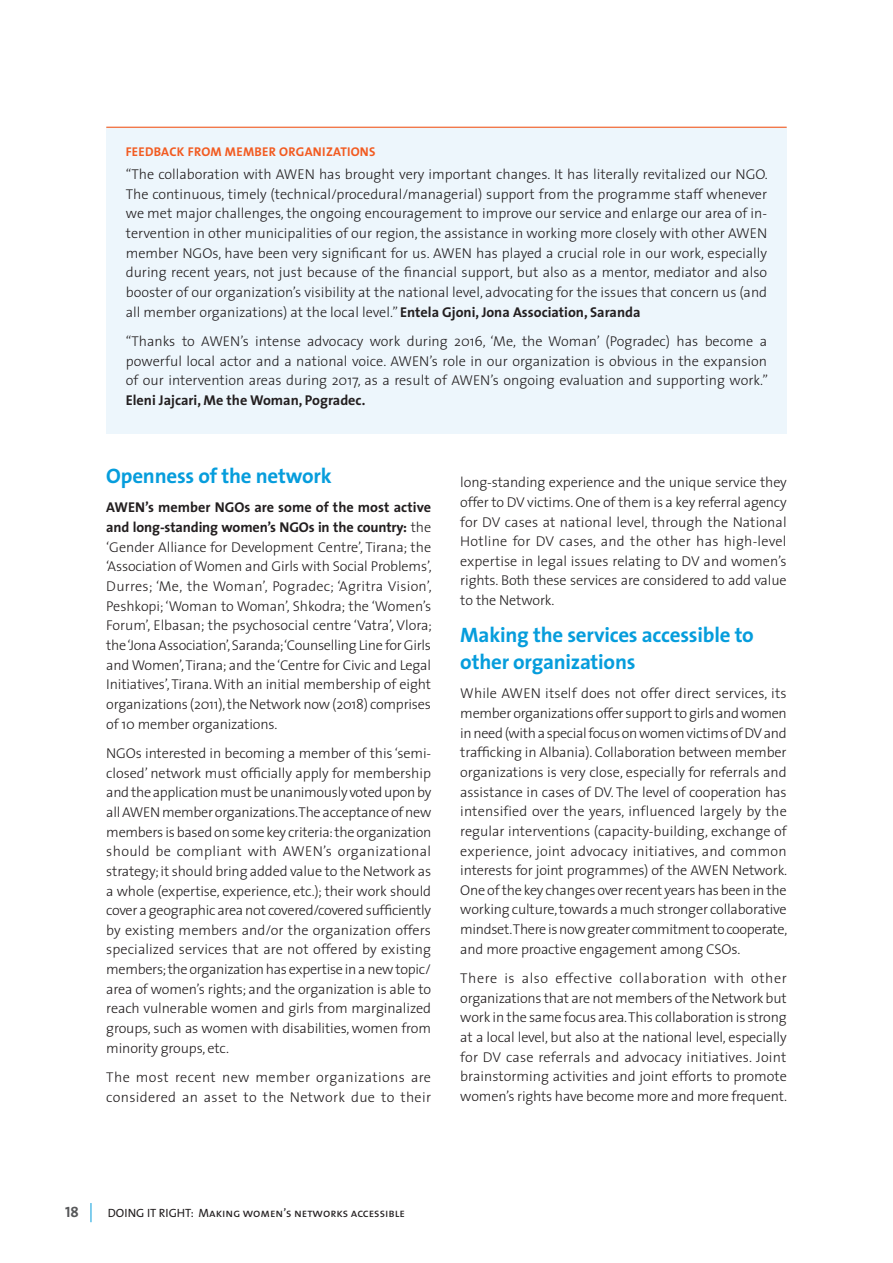
<style>
.page{position:relative;width:893px;height:1263px;background:#fff}
.page>*{position:absolute;margin:0;border:0;box-sizing:border-box;transform-origin:0 0}
.BODY_TEXT__ITALIC_OR{font:700 21px/27px "The Sans";letter-spacing:-.01em;color:#069ddc}
.t1{font:15px "The Sans Bold Caps";color:#57585a}
.BODY_TEXT__ITALIC_OR-2{font:300 14.25px/19.6px "The Sans";letter-spacing:-.01em;color:#231f20;text-align:justify}
.Box_Text{font:300 14.25px/19.6px "The Sans";color:#231f20;text-align:justify}
.BODY_TEXT__ITALIC_OR-3{font:300 14.25px/19.6px "The Sans";letter-spacing:.025em;color:#231f20}
.Box_____Red__CHILD{font:12.75px "The Sans Bold Caps";letter-spacing:.02em;color:#f25b21}
.t2{font:12px "The Sans Caps";color:#231f20}
.s1{font-weight:700}
</style>
<div class="page">
<svg style="left:91px;top:1203px;width:1px;height:19px"></svg>
<div style="left:106px;top:128px;width:681px;height:306px;background:#edf6fc"></div>
<hr style="left:106px;top:127px;width:681px;height:1px;background:#f25b21">
<p class="Box_____Red__CHILD" style="left:126px;top:141px;width:251px">FEEDBACK FROM MEMBER ORGANIZATIONS</p>
<p class="Box_Text" style="left:126px;top:164px;width:643px">“The collaboration with AWEN has brought very important changes. It has literally revitalized our NGO.<br>The continuous, timely (technical/procedural/managerial) support from the programme staff whenever we met major challenges, the ongoing encouragement to improve our service and enlarge our area of in&shy;tervention in other municipalities of our region, the assistance in working more closely with other AWEN member NGOs, have been very significant for us. AWEN has played a crucial role in our work, especially during recent years, not just because of the financial support, but also as a mentor, mediator and also booster of our organization’s visibility at the national level, advocating for the issues that concern us (and all member organizations) at the local level.” <span class="s1">Entela Gjoni, Jona Association, Saranda</span></p>
<p class="Box_Text" style="left:126px;top:331px;width:644px">“Thanks to AWEN’s intense advocacy work during 2016, ‘Me, the Woman’ (Pogradec) has become a powerful local actor and a national voice. AWEN’s role in our organization is obvious in the expansion of our intervention areas during 2017, as a result of AWEN’s ongoing evaluation and supporting work.” <span class="s1">Eleni Jajcari, Me the Woman, Pogradec.</span></p>
<p class="BODY_TEXT__ITALIC_OR" style="left:106px;top:462px;width:227px">Openness of the network</p>
<p class="BODY_TEXT__ITALIC_OR-2" style="left:106px;top:497px;width:327px"><span class="s1">AWEN’s member NGOs are some of the most active and long-standing women’s NGOs in the country:</span> the ‘Gender Alliance for Development Centre’, Tirana; the ‘Association of Women and Girls with Social Problems’, Durres; ‘Me, the Woman’, Pogradec; ‘Agritra Vision’, Peshkopi; ‘Woman to Woman’, Shkodra; the ‘Women’s Forum’, Elbasan; the psychosocial centre ‘Vatra’, Vlora; the ‘Jona Association’, Saranda; ‘Counselling Line for Girls and Women’, Tirana; and the ‘Centre for Civic and Legal Initiatives’, Tirana. With an initial membership of eight organizations (2011), the Network now (2018) comprises of 10 member organizations.</p>
<p class="BODY_TEXT__ITALIC_OR-2" style="left:106px;top:743px;width:327px">NGOs interested in becoming a member of this ‘semi&shy;closed’ network must officially apply for membership and the application must be unanimously voted upon by all AWEN member organizations. The acceptance of new members is based on some key criteria: the organization should be compliant with AWEN’s organizational strategy; it should bring added value to the Network as a whole (expertise, experience, etc.); their work should cover a geographic area not covered/covered sufficiently by existing members and/or the organization offers specialized services that are not offered by existing members; the organization has expertise in a new topic/ area of women’s rights; and the organization is able to reach vulnerable women and girls from marginalized groups, such as women with disabilities, women from minority groups, etc.</p>
<p class="BODY_TEXT__ITALIC_OR-3" style="left:106px;top:1067px;width:326px">The most recent new member organizations are considered an asset to the Network due to their</p>
<p class="BODY_TEXT__ITALIC_OR-2" style="left:460px;top:472px;width:328px">long-standing experience and the unique service they offer to DV victims. One of them is a key referral agency for DV cases at national level, through the National Hotline for DV cases, and the other has high-level expertise in legal issues relating to DV and women’s rights. Both these services are considered to add value to the Network.</p>
<p class="BODY_TEXT__ITALIC_OR" style="left:460px;top:621px;width:295px">Making the services accessible to other organizations</p>
<p class="BODY_TEXT__ITALIC_OR-2" style="left:460px;top:683px;width:329px">While AWEN itself does not offer direct services, its member organizations offer support to girls and women in need (with a special focus on women victims of DV and trafficking in Albania). Collaboration between member organizations is very close, especially for referrals and assistance in cases of DV. The level of cooperation has intensified over the years, influenced largely by the regular interventions (capacity-building, exchange of experience, joint advocacy initiatives, and common interests for joint programmes) of the AWEN Network.<br>One of the key changes over recent years has been in the working culture, towards a much stronger collaborative mindset. There is now greater commitment to cooperate, and more proactive engagement among CSOs.</p>
<p class="BODY_TEXT__ITALIC_OR-2" style="left:460px;top:968px;width:328px">There is also effective collaboration with other organizations that are not members of the Network but work in the same focus area. This collaboration is strong at a local level, but also at the national level, especially for DV case referrals and advocacy initiatives. Joint brainstorming activities and joint efforts to promote women’s rights have become more and more frequent.</p>
<p class="t1" style="left:65px;top:1199px;width:15px">18</p>
<p class="t2" style="left:108px;top:1203px;width:299px">DOING IT RIGHT: Making women’s networks accessible</p>
</div>
